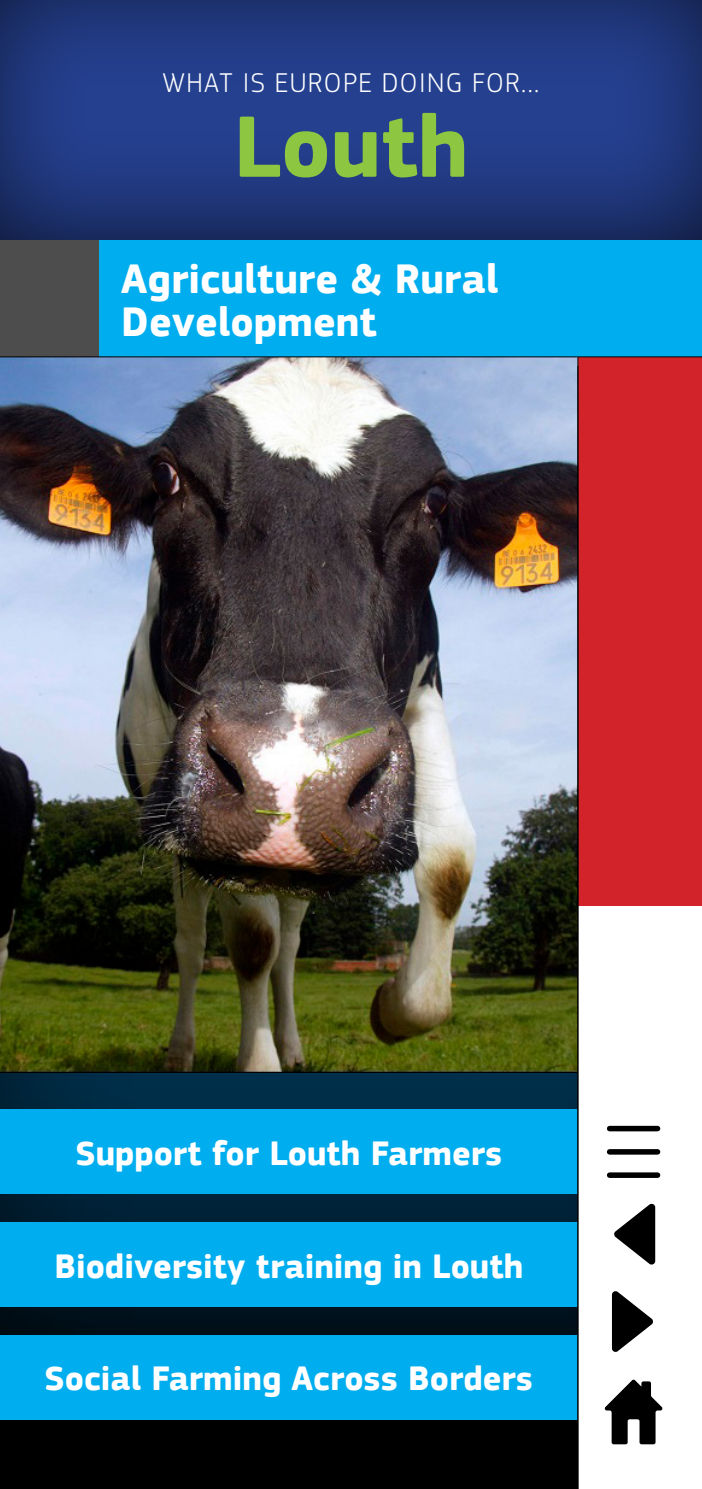
<style>
.page{position:relative;width:702px;height:1489px;background:#fff}
.page>*{position:absolute;margin:0;border:0;box-sizing:border-box;transform-origin:0 0}
.t1{font:700 90.5px "EC Square Sans Pro";color:#8dc640}
.t2{font:700 42.5px/42.5px "EC Square Sans Pro";color:#fff}
.t3{font:700 35px "EC Square Sans Pro";color:#fff}
.t4{font:300 28.25px "EC Square Sans Pro";letter-spacing:.05em;color:#fff}
</style>
<div class="page">
<div style="left:0;top:307px;width:702px;height:1181px;background:#000;opacity:.75"></div>
<img style="left:0;top:357px;width:577px;height:715px">
<div style="left:0;top:231px;width:100px;height:126px;background:#4e4d4d"></div>
<div style="left:100px;top:240px;width:602px;height:117px;background:#00aeef"></div>
<div style="left:0;top:1109px;width:578px;height:84px;background:#00aeef"></div>
<div style="left:0;top:1221px;width:578px;height:85px;background:#00aeef"></div>
<div style="left:0;top:1334px;width:578px;height:85px;background:#00aeef"></div>
<div style="left:578px;top:905px;width:124px;height:583px;background:#fff"></div>
<div style="left:578px;top:357px;width:124px;height:548px;background:#d2232a"></div>
<hr style="left:0;top:356px;width:702px;height:1px;background:#000">
<hr style="left:577px;top:357px;width:1px;height:1131px;background:#000">
<div style="left:0;top:0;width:702px;height:240px;background:#000;opacity:.75"></div>
<svg style="left:604px;top:1379px;width:59px;height:65px"></svg>
<svg style="left:612px;top:1291px;width:41px;height:61px"></svg>
<svg style="left:614px;top:1203px;width:41px;height:62px"></svg>
<div style="left:609px;top:1125px;width:48px;height:6px;background:#000"></div>
<svg style="left:609px;top:1149px;width:48px;height:5px"></svg>
<div style="left:609px;top:1172px;width:48px;height:5px;background:#000"></div>
<p class="t4" style="left:162px;top:66px;width:378px">WHAT IS EUROPE DOING FOR...</p>
<h1 class="t1" style="left:233px;top:93px;width:236px">Louth</h1>
<p class="t2" style="left:121px;top:259px;width:379px">Agriculture &amp; Rural<br>Development</p>
<p class="t3" style="left:75px;top:1132px;width:428px">Support for Louth Farmers</p>
<p class="t3" style="left:54px;top:1244px;width:470px">Biodiversity training in Louth</p>
<p class="t3" style="left:45px;top:1357px;width:490px">Social Farming Across Borders</p>
</div>
